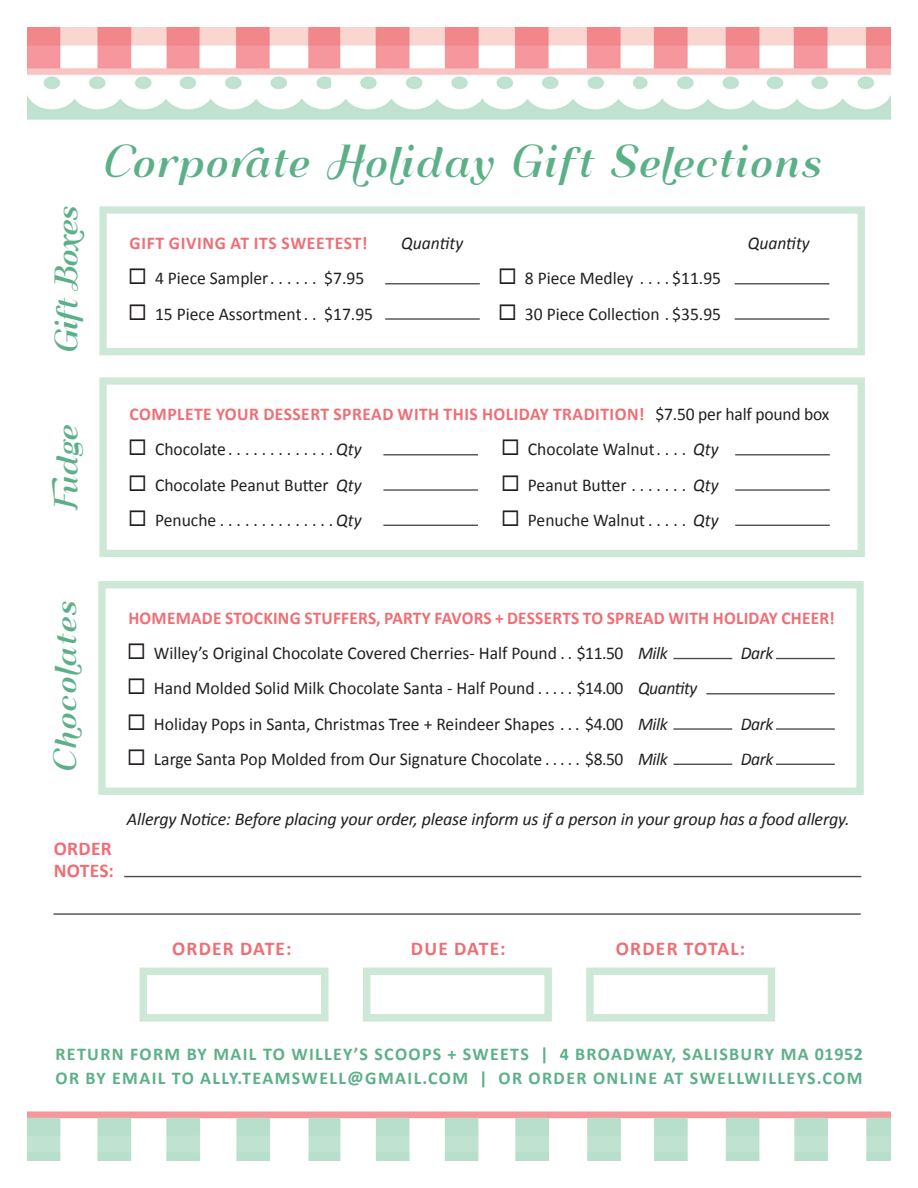
<style>
.page{position:relative;width:918px;height:1188px;background:#fff}
.page>*{position:absolute;margin:0;border:0;box-sizing:border-box;transform-origin:0 0}
.t1{font:40.5px "Qumpellka No 12";letter-spacing:.05em;color:#5cb088;scale:.85 1}
.t2{font:28.5px "Qumpellka No 12";color:#5cb088;scale:.9 1}
.t3{font:700 19.5px "Calibri";letter-spacing:.065em;color:#ef6e75}
.t4{font:700 19.5px/22.5px "Calibri";letter-spacing:.015em;color:#ef6e75}
.t5{font:700 19.5px "Calibri";letter-spacing:.04em;color:#ef6e75}
.t6{font:18px "Calibri";color:#231f20}
.t7{font:700 18px/24px "Calibri";letter-spacing:.075em;color:#5cb088}
.t8{font:italic 18px "Calibri";letter-spacing:-.01em;color:#231f20}
.t9{font:700 18px "Calibri";letter-spacing:.015em;color:#ef6e75;scale:.96 1}
.t10{font:700 18px "Calibri";letter-spacing:.015em;color:#ef6e75}
.t11{font:700 18px "Calibri";letter-spacing:.04em;color:#ef6e75}
.s1{font-style:italic}
.s2{font-weight:400;color:#231f20}
</style>
<div class="page">
<hr style="left:124px;top:876px;width:737px;height:1px;background:#4b4c4d">
<hr style="left:53px;top:913px;width:808px;height:2px;background:#4b4c4d">
<div style="left:140px;top:968px;width:189px;height:54px;border:8px solid #cee8d7"></div>
<div style="left:363px;top:968px;width:189px;height:54px;border:8px solid #cee8d7"></div>
<div style="left:586px;top:968px;width:189px;height:54px;border:8px solid #cee8d7"></div>
<img style="left:27px;top:1111px;width:864px;height:50px">
<img style="left:27px;top:27px;width:864px;height:93px">
<hr style="left:673px;top:658px;width:59px;height:1px;background:#4b4c4d">
<hr style="left:776px;top:658px;width:59px;height:1px;background:#4b4c4d">
<hr style="left:706px;top:693px;width:129px;height:1px;background:#4b4c4d">
<hr style="left:673px;top:728px;width:59px;height:2px;background:#4b4c4d">
<hr style="left:776px;top:728px;width:59px;height:2px;background:#4b4c4d">
<hr style="left:673px;top:764px;width:59px;height:1px;background:#4b4c4d">
<hr style="left:776px;top:764px;width:59px;height:1px;background:#4b4c4d">
<div style="left:98px;top:581px;width:766px;height:214px;border:7px solid #cee8d7"></div>
<hr style="left:383px;top:454px;width:95px;height:1px;background:#4b4c4d">
<hr style="left:735px;top:454px;width:95px;height:1px;background:#4b4c4d">
<hr style="left:383px;top:489px;width:95px;height:2px;background:#4b4c4d">
<hr style="left:735px;top:489px;width:95px;height:2px;background:#4b4c4d">
<hr style="left:383px;top:525px;width:95px;height:1px;background:#4b4c4d">
<hr style="left:735px;top:525px;width:95px;height:1px;background:#4b4c4d">
<div style="left:99px;top:377px;width:766px;height:180px;border:7px solid #cee8d7"></div>
<hr style="left:385px;top:283px;width:95px;height:1px;background:#4b4c4d">
<hr style="left:735px;top:283px;width:94px;height:1px;background:#4b4c4d">
<hr style="left:385px;top:318px;width:95px;height:2px;background:#4b4c4d">
<hr style="left:735px;top:318px;width:94px;height:2px;background:#4b4c4d">
<div style="left:99px;top:206px;width:766px;height:149px;border:7px solid #cee8d7"></div>
<h2 class="t2" style="left:45px;top:355px;width:169px;rotate:-90deg">Gi Boxes</h2>
<h1 class="t1" style="left:99px;top:131px;width:854px"><span class="s1">C</span>orporate Holiday Gift Selections</h1>
<p class="t11" style="left:130px;top:231px;width:239px">GIFT GIVING AT ITS SWEETEST!</p>
<p class="t8" style="left:401px;top:231px;width:64px">Quantity</p>
<p class="t8" style="left:748px;top:231px;width:64px">Quantity</p>
<p class="t6" style="left:128px;top:266px;width:237px">◻ 4 Piece Sampler. . . . . . $7.95</p>
<p class="t6" style="left:498px;top:266px;width:224px">◻ 8 Piece Medley . . . . $11.95</p>
<p class="t6" style="left:128px;top:301px;width:246px">◻ 15 Piece Assortment . . $17.95</p>
<p class="t6" style="left:498px;top:301px;width:224px">◻ 30 Piece Collection . $35.95</p>
<h2 class="t2" style="left:45px;top:513px;width:101px;rotate:-90deg">Fudge</h2>
<p class="t10" style="left:130px;top:402px;width:701px">COMPLETE YOUR DESSERT SPREAD WITH THIS HOLIDAY TRADITION! <span class="s2">$7.50 per half pound box</span></p>
<p class="t6" style="left:128px;top:437px;width:235px">◻ Chocolate . . . . . . . . . . . . . <span class="s1">Qty</span></p>
<p class="t6" style="left:501px;top:437px;width:219px">◻ Chocolate Walnut. . . . <span class="s1">Qty</span></p>
<p class="t6" style="left:128px;top:472px;width:235px">◻ Chocolate Peanut Butter <span class="s1">Qty</span></p>
<p class="t6" style="left:501px;top:472px;width:219px">◻ Peanut Butter . . . . . . . <span class="s1">Qty</span></p>
<p class="t6" style="left:128px;top:507px;width:235px">◻ Penuche . . . . . . . . . . . . . . <span class="s1">Qty</span></p>
<p class="t6" style="left:501px;top:507px;width:219px">◻ Penuche Walnut . . . . . <span class="s1">Qty</span></p>
<h2 class="t2" style="left:44px;top:774px;width:196px;rotate:-90deg">Chocolates</h2>
<p class="t9" style="left:128px;top:605px;width:737px">HOMEMADE STOCKING STUFFERS, PARTY FAVORS + DESSERTS TO SPREAD WITH HOLIDAY CHEER!</p>
<p class="t6" style="left:127px;top:641px;width:542px">◻ Willey’s Original Chocolate Covered Cherries- Half Pound . . $11.50 <span class="s1">Milk</span></p>
<p class="t8" style="left:741px;top:641px;width:34px">Dark</p>
<p class="t6" style="left:127px;top:676px;width:572px">◻ Hand Molded Solid Milk Chocolate Santa - Half Pound . . . . . $14.00 <span class="s1">Quantity</span></p>
<p class="t6" style="left:127px;top:711px;width:542px">◻ Holiday Pops in Santa, Christmas Tree + Reindeer Shapes . . . $4.00 <span class="s1">Milk</span></p>
<p class="t8" style="left:741px;top:711px;width:34px">Dark</p>
<p class="t6" style="left:127px;top:746px;width:542px">◻ Large Santa Pop Molded from Our Signature Chocolate . . . . . $8.50 <span class="s1">Milk</span></p>
<p class="t8" style="left:741px;top:746px;width:34px">Dark</p>
<p class="t8" style="left:127px;top:807px;width:724px">Allergy Notice: Before placing your order, please inform us if a person in your group has a food allergy.</p>
<p class="t4" style="left:54px;top:836px;width:62px">ORDER<br>NOTES:</p>
<p class="t3" style="left:172px;top:935px;width:121px">ORDER DATE:</p>
<p class="t5" style="left:411px;top:935px;width:96px">DUE DATE:</p>
<p class="t3" style="left:616px;top:935px;width:131px">ORDER TOTAL:</p>
<p class="t7" style="left:55px;top:1042px;width:809px">RETURN FORM BY MAIL TO WILLEY’S SCOOPS + SWEETS | 4 BROADWAY, SALISBURY MA 01952<br>OR BY EMAIL TO ALLY.TEAMSWELL@GMAIL.COM | OR ORDER ONLINE AT SWELLWILLEYS.COM</p>
</div>
